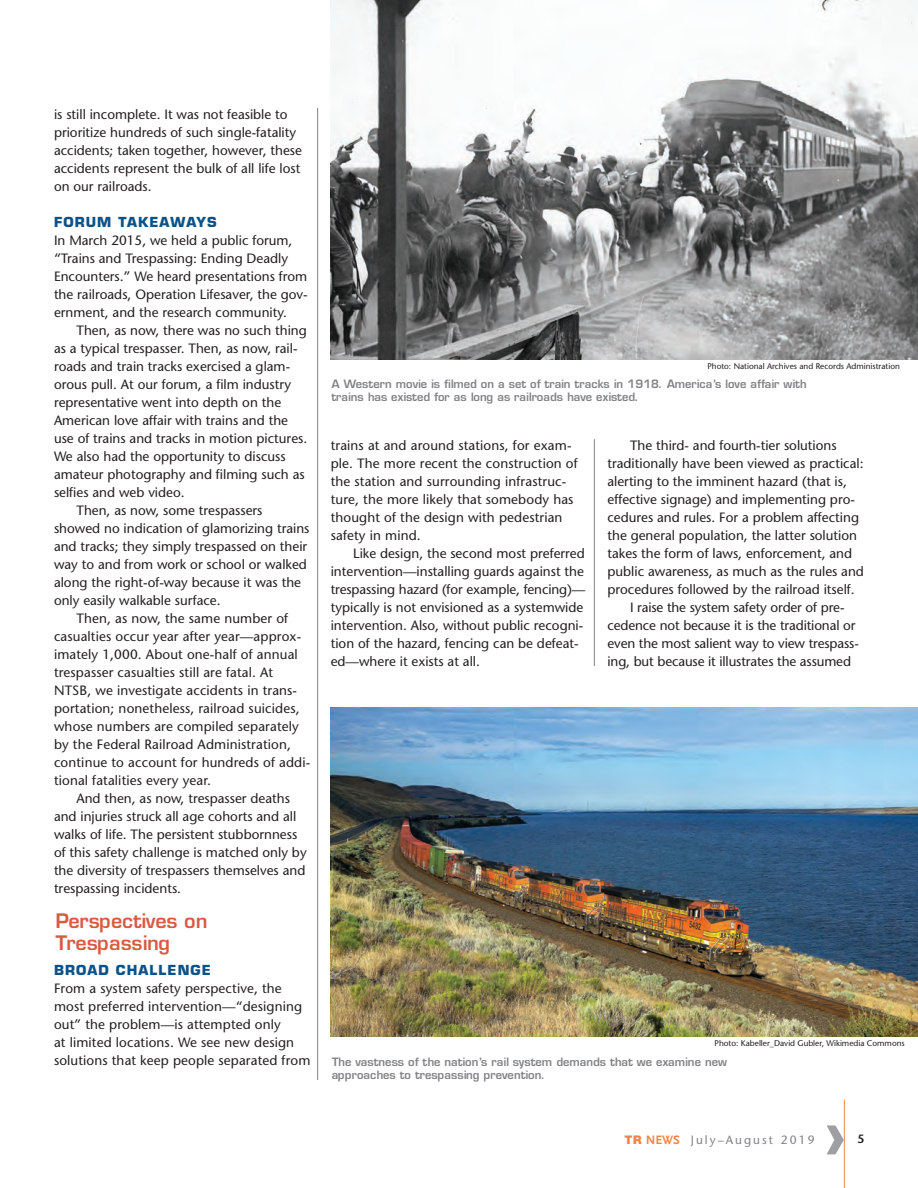
<style>
.page{position:relative;width:918px;height:1188px;background:#fff}
.page>*{position:absolute;margin:0;border:0;box-sizing:border-box;transform-origin:0 0}
.t1{font:700 70.5px "Frutiger";color:#9d9fa2}
.t2{font:600 19.5px/21.6px "Eurostile";color:#d95a42}
.t3{font:13.5px/18px "Stone Sans";color:#231f20}
.t4{font:700 13.5px "Eurostile";letter-spacing:.08em;color:#0a5288}
.t5{font:12px "Stone Sans";letter-spacing:.17em;color:#808285}
.t6{font:600 12px "Stone Sans";color:#231f20}
.t7{font:600 11.25px/13.5px "Eurostile";color:#808285}
.t8{font:8.25px "Stone Sans";color:#231f20}
.s1{font-family:"Nimbus San Nov D Blac";font-size:12.75px;color:#f58345}
.s2{font-family:"Scala Sans";font-weight:700;font-size:12.75px;color:#f58345}
</style>
<div class="page">
<hr style="left:594px;top:439px;width:1px;height:227px;background:#808285">
<hr style="left:317px;top:108px;width:1px;height:972px;background:#808285">
<hr style="left:844px;top:1099px;width:1px;height:89px;background:#f58345">
<img style="left:331px;top:0;width:587px;height:359px">
<img style="left:331px;top:708px;width:587px;height:328px">
<p class="t3" style="left:54px;top:105px;width:250px">is still incomplete. It was not feasible to prioritize hundreds of such single-fatality accidents; taken together, however, these accidents represent the bulk of all life lost on our railroads.</p>
<p class="t4" style="left:54px;top:214px;width:164px">FORUM TAKEAWAYS</p>
<p class="t3" style="left:54px;top:231px;width:255px">In March 2015, we held a public forum, “Trains and Trespassing: Ending Deadly Encounters.” We heard presentations from the railroads, Operation Lifesaver, the gov&shy;ernment, and the research community.</p>
<p class="t3" style="left:77px;top:321px;width:232px">Then, as now, there was no such thing</p>
<p class="t3" style="left:54px;top:339px;width:245px">as a typical trespasser. Then, as now, rail-</p>
<p class="t3" style="left:54px;top:357px;width:238px">roads and train tracks exercised a glam-</p>
<p class="t3" style="left:54px;top:375px;width:239px">orous pull. At our forum, a film industry</p>
<p class="t3" style="left:54px;top:393px;width:229px">representative went into depth on the</p>
<p class="t3" style="left:54px;top:411px;width:236px">American love affair with trains and the</p>
<p class="t3" style="left:54px;top:429px;width:255px">use of trains and tracks in motion pictures.</p>
<p class="t3" style="left:54px;top:447px;width:233px">We also had the opportunity to discuss</p>
<p class="t3" style="left:54px;top:465px;width:252px">amateur photography and filming such as</p>
<p class="t3" style="left:54px;top:483px;width:132px">selfies and web video.</p>
<p class="t3" style="left:77px;top:501px;width:188px">Then, as now, some trespassers</p>
<p class="t3" style="left:54px;top:519px;width:257px">showed no indication of glamorizing trains</p>
<p class="t3" style="left:54px;top:537px;width:255px">and tracks; they simply trespassed on their</p>
<p class="t3" style="left:54px;top:555px;width:254px">way to and from work or school or walked</p>
<p class="t3" style="left:54px;top:573px;width:249px">along the right-of-way because it was the</p>
<p class="t3" style="left:54px;top:591px;width:168px">only easily walkable surface.</p>
<p class="t3" style="left:77px;top:609px;width:213px">Then, as now, the same number of</p>
<p class="t3" style="left:54px;top:627px;width:249px">casualties occur year after year—approx-</p>
<p class="t3" style="left:54px;top:645px;width:245px">imately 1,000. About one-half of annual</p>
<p class="t3" style="left:54px;top:663px;width:221px">trespasser casualties still are fatal. At</p>
<p class="t3" style="left:54px;top:681px;width:245px">NTSB, we investigate accidents in trans-</p>
<p class="t3" style="left:54px;top:699px;width:247px">portation; nonetheless, railroad suicides,</p>
<p class="t3" style="left:54px;top:717px;width:246px">whose numbers are compiled separately</p>
<p class="t3" style="left:54px;top:735px;width:238px">by the Federal Railroad Administration,</p>
<p class="t3" style="left:54px;top:753px;width:258px">continue to account for hundreds of addi-</p>
<p class="t3" style="left:54px;top:771px;width:159px">tional fatalities every year.</p>
<p class="t3" style="left:77px;top:789px;width:215px">And then, as now, trespasser deaths</p>
<p class="t3" style="left:54px;top:807px;width:244px">and injuries struck all age cohorts and all</p>
<p class="t3" style="left:54px;top:825px;width:245px">walks of life. The persistent stubbornness</p>
<p class="t3" style="left:54px;top:843px;width:254px">of this safety challenge is matched only by</p>
<p class="t3" style="left:54px;top:861px;width:253px">the diversity of trespassers themselves and</p>
<p class="t3" style="left:54px;top:879px;width:129px">trespassing incidents.</p>
<h2 class="t2" style="left:54px;top:910px;width:154px">Perspectives on<br>Trespassing</h2>
<p class="t4" style="left:54px;top:962px;width:159px">BROAD CHALLENGE</p>
<p class="t3" style="left:54px;top:979px;width:258px">From a system safety perspective, the most preferred intervention—“designing out” the problem—is attempted only<br>at limited locations. We see new design solutions that keep people separated from</p>
<p class="t8" style="left:707px;top:361px;width:194px">Photo: National Archives and Records Administration</p>
<p class="t7" style="left:331px;top:377px;width:477px">A Western movie is filmed on a set of train tracks in 1918. America’s love affair with trains has existed for as long as railroads have existed.</p>
<p class="t3" style="left:331px;top:436px;width:249px">trains at and around stations, for exam&shy;ple. The more recent the construction of the station and surrounding infrastruc&shy;ture, the more likely that somebody has thought of the design with pedestrian safety in mind.</p>
<p class="t3" style="left:331px;top:544px;width:256px;text-indent:23px">Like design, the second most preferred intervention—installing guards against the trespassing hazard (for example, fencing)— typically is not envisioned as a systemwide intervention. Also, without public recogni&shy;tion of the hazard, fencing can be defeat&shy;ed—where it exists at all.</p>
<p class="t3" style="left:630px;top:436px;width:208px">The third- and fourth-tier solutions</p>
<p class="t3" style="left:608px;top:454px;width:258px">traditionally have been viewed as practical:</p>
<p class="t3" style="left:608px;top:472px;width:241px">alerting to the imminent hazard (that is,</p>
<p class="t3" style="left:608px;top:490px;width:249px">effective signage) and implementing pro-</p>
<p class="t3" style="left:608px;top:508px;width:253px">cedures and rules. For a problem affecting</p>
<p class="t3" style="left:608px;top:526px;width:251px">the general population, the latter solution</p>
<p class="t3" style="left:608px;top:544px;width:246px">takes the form of laws, enforcement, and</p>
<p class="t3" style="left:608px;top:562px;width:258px">public awareness, as much as the rules and</p>
<p class="t3" style="left:608px;top:580px;width:249px">procedures followed by the railroad itself.</p>
<p class="t3" style="left:630px;top:598px;width:216px">I raise the system safety order of pre-</p>
<p class="t3" style="left:608px;top:616px;width:249px">cedence not because it is the traditional or</p>
<p class="t3" style="left:608px;top:634px;width:253px">even the most salient way to view trespass-</p>
<p class="t3" style="left:608px;top:652px;width:245px">ing, but because it illustrates the assumed</p>
<p class="t8" style="left:715px;top:1038px;width:192px">Photo: Kabeller_David Gubler, Wikimedia Commons</p>
<p class="t7" style="left:331px;top:1055px;width:397px">The vastness of the nation’s rail system demands that we examine new approaches to trespassing prevention.</p>
<h1 class="t1" style="left:824px;top:1093px;width:25px">›</h1>
<p class="t5" style="left:625px;top:1132px;width:191px"><span class="s1">TR</span> <span class="s2">NEWS</span> July–August 2019</p>
<p class="t6" style="left:858px;top:1131px;width:8px">5</p>
</div>
